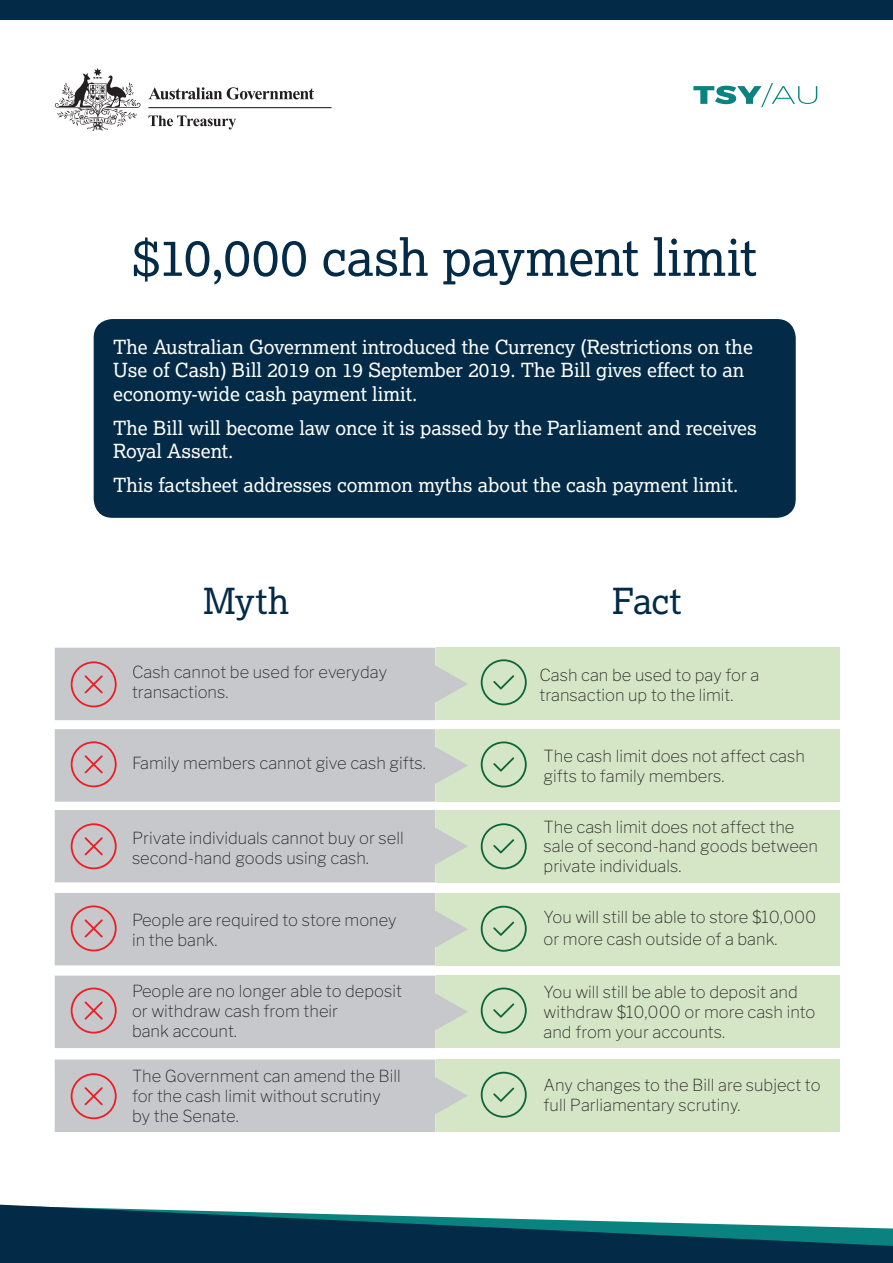
<style>
.page{position:relative;width:893px;height:1263px;background:#fff}
.page>*{position:absolute;margin:0;border:0;box-sizing:border-box;transform-origin:0 0}
.t1{font:51px "Lexia Da Ma";letter-spacing:-.005em;color:#032b47}
.t2{font:36px "Lexia Da Ma";color:#032b47}
.t3{font:19.5px/23.4px "Lexia Da Ma";color:#fff}
.t4{font:100 16.5px/19.8px "Libre Franklin";color:#231f20}
</style>
<div class="page">
<div style="left:436px;top:648px;width:403px;height:72px;background:#d4e6c6"></div>
<div style="left:436px;top:729px;width:403px;height:73px;background:#d4e6c6"></div>
<div style="left:436px;top:810px;width:403px;height:72px;background:#d4e6c6"></div>
<div style="left:436px;top:893px;width:403px;height:72px;background:#d4e6c6"></div>
<div style="left:436px;top:975px;width:404px;height:73px;background:#d4e6c6"></div>
<div style="left:436px;top:1059px;width:403px;height:73px;background:#d4e6c6"></div>
<div style="left:0;top:0;width:893px;height:20px;background:#032b47"></div>
<svg style="left:148px;top:87px;width:166px;height:12px"></svg>
<svg style="left:55px;top:68px;width:86px;height:63px"></svg>
<hr style="left:148px;top:107px;width:183px;height:1px;background:#231f20">
<svg style="left:149px;top:116px;width:87px;height:13px"></svg>
<svg style="left:693px;top:83px;width:124px;height:24px"></svg>
<svg style="left:0;top:1205px;width:893px;height:58px;fill:#032b47"></svg>
<div style="left:94px;top:320px;width:701px;height:197px;background:#032b47;border-radius:18px"></div>
<div style="left:94px;top:319px;width:702px;height:199px;border:2px solid #032b47;border-radius:18px"></div>
<svg style="left:55px;top:648px;width:412px;height:72px;background:#c7c7c9"></svg>
<svg style="left:55px;top:729px;width:413px;height:73px;background:#c7c8c9"></svg>
<div style="left:55px;top:810px;width:413px;height:72px;background:#c6c8cb"></div>
<div style="left:55px;top:893px;width:413px;height:72px;background:#c6c8cb"></div>
<svg style="left:55px;top:975px;width:413px;height:73px;background:#c7c8c9"></svg>
<svg style="left:55px;top:1059px;width:413px;height:73px;background:#c7c8c9"></svg>
<svg style="left:481px;top:659px;width:46px;height:46px"></svg>
<svg style="left:481px;top:741px;width:46px;height:46px"></svg>
<svg style="left:481px;top:823px;width:46px;height:46px"></svg>
<svg style="left:481px;top:906px;width:46px;height:46px"></svg>
<svg style="left:481px;top:987px;width:46px;height:46px"></svg>
<svg style="left:481px;top:1072px;width:46px;height:46px"></svg>
<p class="t1" style="left:133px;top:229px;width:626px">$10,000 cash payment limit</p>
<p class="t3" style="left:113px;top:335px;width:641px">The Australian Government introduced the Currency (Restrictions on the<br>Use of Cash) Bill 2019 on 19 September 2019. The Bill gives effect to an economy-wide cash payment limit.</p>
<p class="t3" style="left:113px;top:416px;width:645px">The Bill will become law once it is passed by the Parliament and receives<br>Royal Assent.</p>
<p class="t3" style="left:113px;top:473px;width:627px">This factsheet addresses common myths about the cash payment limit.</p>
<p class="t2" style="left:203px;top:580px;width:87px">Myth</p>
<p class="t2" style="left:612px;top:580px;width:71px">Fact</p>
<p class="t4" style="left:132px;top:662px;width:257px">Cash cannot be used for everyday transactions.</p>
<p class="t4" style="left:132px;top:753px;width:295px">Family members cannot give cash gifts.</p>
<p class="t4" style="left:132px;top:828px;width:273px">Private individuals cannot buy or sell second-hand goods using cash.</p>
<p class="t4" style="left:132px;top:910px;width:266px">People are required to store money in the bank.</p>
<p class="t4" style="left:132px;top:981px;width:271px">People are no longer able to deposit or withdraw cash from their<br>bank account.</p>
<p class="t4" style="left:132px;top:1066px;width:270px">The Government can amend the Bill for the cash limit without scrutiny by the Senate.</p>
<p class="t4" style="left:539px;top:665px;width:221px">Cash can be used to pay for a transaction up to the limit.</p>
<p class="t4" style="left:544px;top:746px;width:263px">The cash limit does not affect cash gifts to family members.</p>
<p class="t4" style="left:544px;top:817px;width:276px">The cash limit does not affect the sale of second-hand goods between private individuals.</p>
<p class="t4" style="left:544px;top:906px;width:274px;line-height:21.6px">You will still be able to store $10,000 or more cash outside of a bank.</p>
<p class="t4" style="left:544px;top:982px;width:273px">You will still be able to deposit and withdraw $10,000 or more cash into and from your accounts.</p>
<p class="t4" style="left:544px;top:1075px;width:278px">Any changes to the Bill are subject to full Parliamentary scrutiny.</p>
</div>
